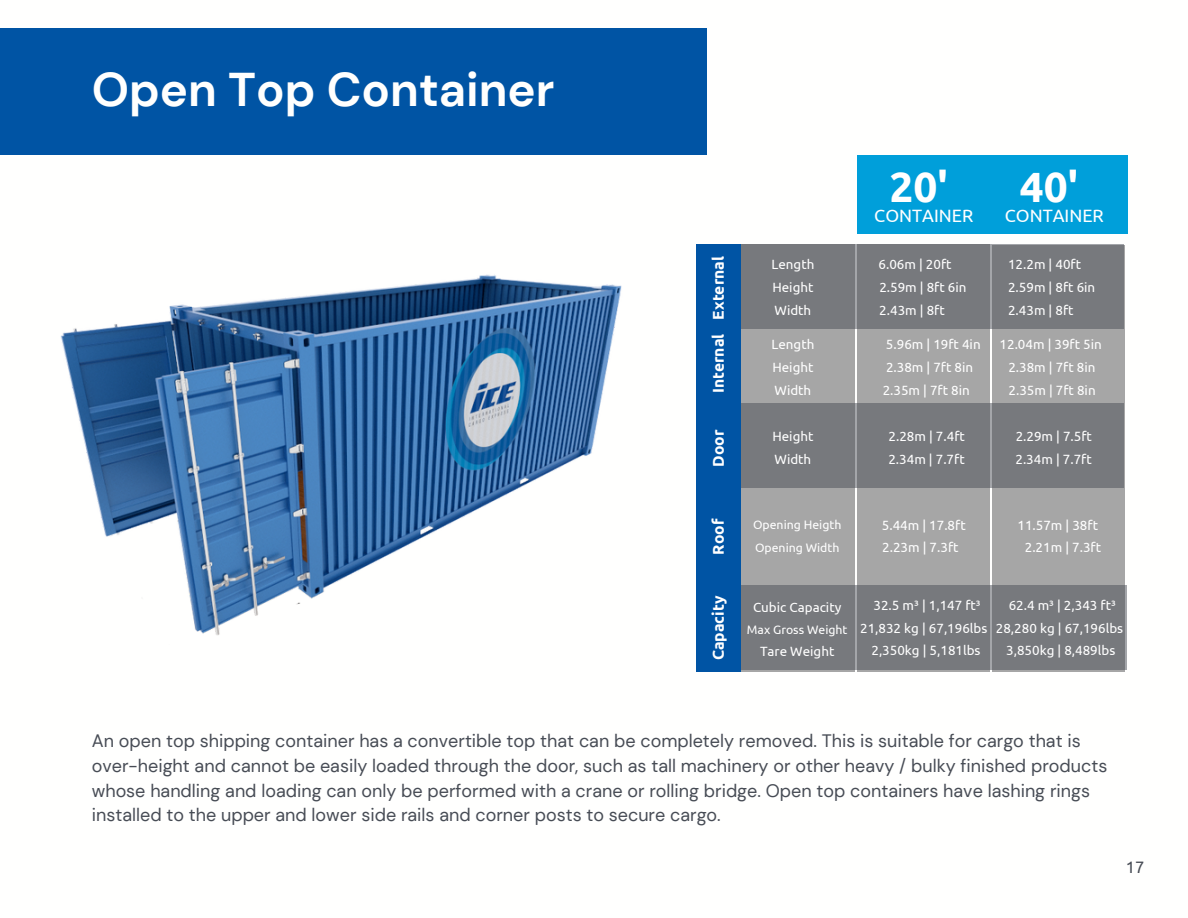
<style>
.page{position:relative;width:1188px;height:918px;background:#fff}
.page>*{position:absolute;margin:0;border:0;box-sizing:border-box;transform-origin:0 0}
.t1{font:700 47.25px "DM Sans";color:#fffffe}
.t2{font:700 42.3px "Ubuntu";color:#fff}
.t3{font:18px/24.8px "DM Sans";color:#474c55}
.t4{font:17.85px "Ubuntu";color:#fff}
.t5{font:16.5px "Ubuntu";color:#474c55}
.t6{font:700 15.6px "Ubuntu";color:#fff}
.t7{font:13.35px/22.6px "Ubuntu";color:#fff}
.t8{font:12.3px "Ubuntu";color:#fff}
</style>
<div class="page">
<div style="left:0;top:28px;width:707px;height:126px;background:#0054a4"></div>
<img style="left:60px;top:274px;width:562px;height:362px">
<div style="left:857px;top:245px;width:133px;height:426px;background:#a6a6a6"></div>
<div style="left:992px;top:245px;width:133px;height:426px;background:#a6a6a6"></div>
<div style="left:741px;top:245px;width:114px;height:426px;background:#a6a6a6"></div>
<div style="left:857px;top:156px;width:270px;height:78px;background:#009fda"></div>
<div style="left:741px;top:403px;width:383px;height:84px;background:#77797d"></div>
<div style="left:741px;top:245px;width:383px;height:84px;background:#77797d"></div>
<div style="left:741px;top:585px;width:385px;height:85px;background:#77797d"></div>
<div style="left:696px;top:245px;width:45px;height:426px;background:#0054a4"></div>
<h1 class="t1" style="left:92px;top:60px;width:464px">Open Top Container</h1>
<p class="t6" style="left:709px;top:320px;width:65px;rotate:-90deg">External</p>
<p class="t6" style="left:709px;top:393px;width:61px;rotate:-90deg">Internal</p>
<p class="t6" style="left:709px;top:467px;width:39px;rotate:-90deg">Door</p>
<p class="t6" style="left:709px;top:555px;width:38px;rotate:-90deg">Roof</p>
<p class="t6" style="left:709px;top:660px;width:66px;rotate:-90deg">Capacity</p>
<h2 class="t2" style="left:890px;top:162px;width:60px">20'</h2>
<h3 class="t4" style="left:874px;top:206px;width:101px">CONTAINER</h3>
<p class="t7" style="left:771px;top:253px;width:44px;text-align:justify">Length Height Width</p>
<p class="t7" style="left:879px;top:253px;width:90px">6.06m | 20ft<br>2.59m | 8ft 6in<br>2.43m | 8ft</p>
<p class="t7" style="left:771px;top:333px;width:44px;text-align:justify">Length Height Width</p>
<p class="t7" style="left:772px;top:425px;width:43px">Height<br>Width</p>
<p class="t7" style="left:883px;top:333px;width:100px">5.96m | 19ft 4in<br>2.38m | 7ft 8in<br>2.35m | 7ft 8in</p>
<p class="t7" style="left:888px;top:425px;width:78px">2.28m | 7.4ft<br>2.34m | 7.7ft</p>
<p class="t8" style="left:753px;top:518px;width:90px">Opening Heigth</p>
<p class="t8" style="left:755px;top:540px;width:86px">Opening Width</p>
<p class="t7" style="left:882px;top:513px;width:85px">5.44m | 17.8ft<br>2.23m | 7.3ft</p>
<h2 class="t2" style="left:1020px;top:162px;width:60px">40'</h2>
<h3 class="t4" style="left:1005px;top:206px;width:101px">CONTAINER</h3>
<p class="t7" style="left:1008px;top:253px;width:89px">12.2m | 40ft<br>2.59m | 8ft 6in<br>2.43m | 8ft</p>
<p class="t7" style="left:1000px;top:333px;width:104px;text-align:center">12.04m | 39ft 5in<br>2.38m | 7ft 8in<br>2.35m | 7ft 8in</p>
<p class="t7" style="left:1015px;top:425px;width:78px">2.29m | 7.5ft<br>2.34m | 7.7ft</p>
<p class="t7" style="left:1017px;top:513px;width:85px;text-align:center">11.57m | 38ft<br>2.21m | 7.3ft</p>
<p class="t7" style="left:753px;top:595px;width:90px">Cubic Capacity</p>
<p class="t8" style="left:747px;top:622px;width:102px">Max Gross Weight</p>
<p class="t7" style="left:760px;top:639px;width:76px">Tare Weight</p>
<p class="t7" style="left:860px;top:594px;width:129px;text-align:center">32.5 m³ | 1,147 ft³<br>21,832 kg | 67,196lbs<br>2,350kg | 5,181lbs</p>
<p class="t7" style="left:996px;top:594px;width:129px;text-align:center">62.4 m³ | 2,343 ft³<br>28,280 kg | 67,196lbs<br>3,850kg | 8,489lbs</p>
<p class="t3" style="left:92px;top:728px;width:1017px">An open top shipping container has a convertible top that can be completely removed. This is suitable for cargo that is over-height and cannot be easily loaded through the door, such as tall machinery or other heavy / bulky finished products whose handling and loading can only be performed with a crane or rolling bridge. Open top containers have lashing rings installed to the upper and lower side rails and corner posts to secure cargo.</p>
<p class="t5" style="left:1126px;top:858px;width:20px">17</p>
</div>
